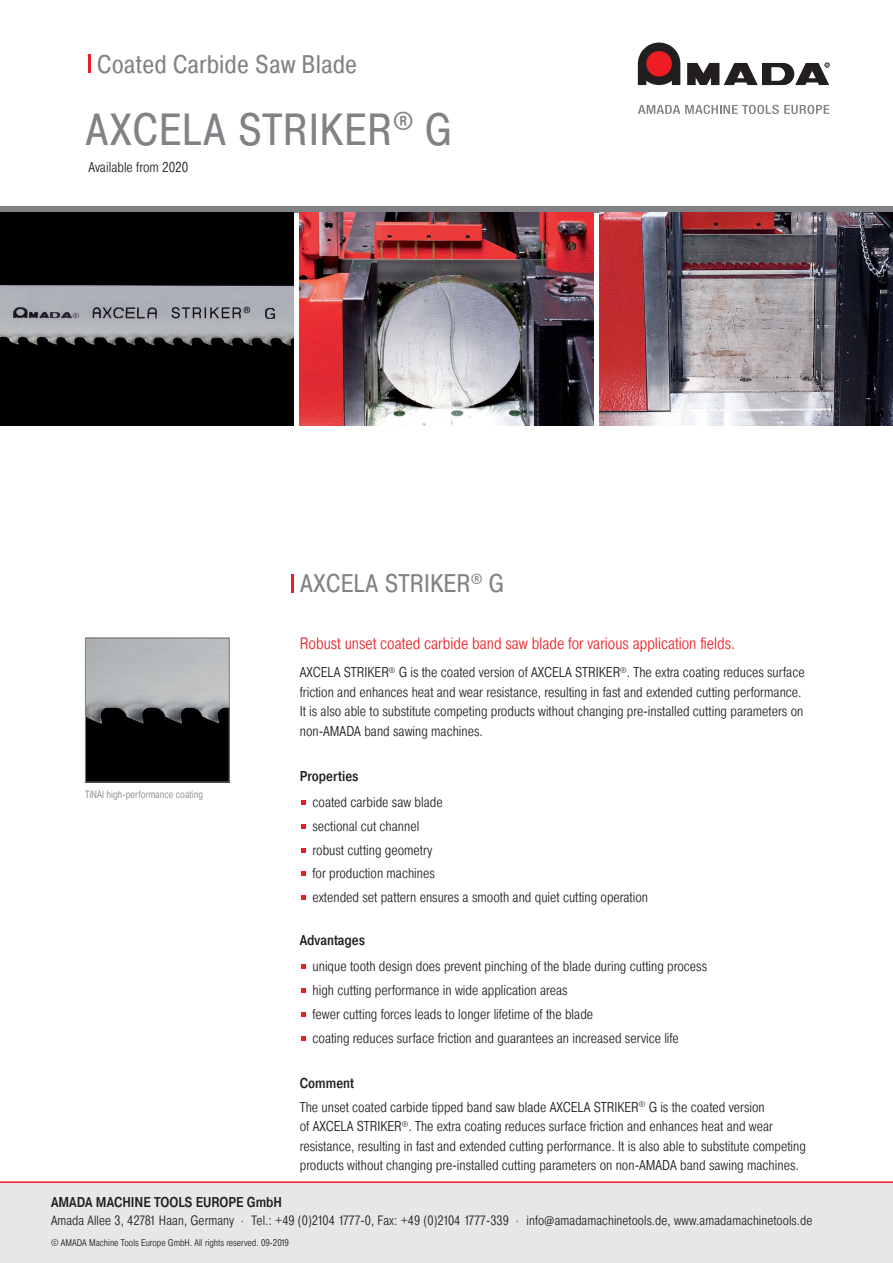
<style>
.page{position:relative;width:893px;height:1263px;background:#fff}
.page>*{position:absolute;margin:0;border:0;box-sizing:border-box;transform-origin:0 0}
.t1{font:45px "Pragmatica Cond";letter-spacing:.01em;color:#808285}
.t2{font:25.5px "Pragmatica Cond";color:#808285}
.t3{font:300 16.5px "Pragmatica Cond";color:#ee1d23}
.t4{font:300 14.25px/23.7px "Pragmatica Cond";color:#231f20}
.t5{font:500 14.25px "Pragmatica Cond";color:#231f20}
.t6{font:300 13.5px "Pragmatica Cond";letter-spacing:.005em;color:#231f20}
.t7{font:300 10.5px "Pragmatica Cond";color:#808285}
.t8{font:300 9.75px "Pragmatica Cond";color:#231f20}
.s1{font-weight:500}
</style>
<div class="page">
<div style="left:0;top:206px;width:893px;height:7px;background:#808285"></div>
<img style="left:300px;top:213px;width:293px;height:212px">
<img style="left:600px;top:213px;width:293px;height:212px">
<img style="left:87px;top:640px;width:141px;height:140px">
<div style="left:85px;top:638px;width:145px;height:144px;border:1px solid #808285"></div>
<img style="left:0;top:213px;width:293px;height:212px">
<hr style="left:88px;top:54px;width:3px;height:19px;background:#ee1d23">
<hr style="left:291px;top:574px;width:3px;height:18px;background:#ee1d23">
<svg style="left:302px;top:800px;width:4px;height:5px"></svg>
<svg style="left:302px;top:824px;width:4px;height:5px"></svg>
<svg style="left:302px;top:848px;width:4px;height:4px"></svg>
<svg style="left:302px;top:871px;width:4px;height:5px"></svg>
<svg style="left:302px;top:895px;width:4px;height:5px"></svg>
<svg style="left:302px;top:964px;width:4px;height:5px"></svg>
<svg style="left:302px;top:988px;width:4px;height:5px"></svg>
<svg style="left:302px;top:1012px;width:4px;height:4px"></svg>
<svg style="left:302px;top:1036px;width:4px;height:4px"></svg>
<svg style="left:638px;top:43px;width:42px;height:42px"></svg>
<svg style="left:687px;top:63px;width:142px;height:22px"></svg>
<svg style="left:638px;top:105px;width:191px;height:9px"></svg>
<div style="left:0;top:1182px;width:893px;height:81px;background:#e6e7e9"></div>
<hr style="left:0;top:1181px;width:893px;height:2px;background:#ee1d23">
<h2 class="t2" style="left:97px;top:48px;width:261px">Coated Carbide Saw Blade</h2>
<h1 class="t1" style="left:85px;top:101px;width:369px">AXCELA STRIKER<sup>®</sup> G</h1>
<p class="t4" style="left:88px;top:155px;width:101px">Available from 2020</p>
<p class="t7" style="left:85px;top:788px;width:120px">TiNAl high-performance coating</p>
<h2 class="t2" style="left:300px;top:568px;width:206px">AXCELA STRIKER<sup>®</sup> G</h2>
<p class="t3" style="left:300px;top:634px;width:437px">Robust unset coated carbide band saw blade for various application fields.</p>
<p class="t4" style="left:300px;top:663px;width:506px;line-height:19.5px">AXCELA STRIKER<sup>®</sup> G is the coated version of AXCELA STRIKER<sup>®</sup>. The extra coating reduces surface friction and enhances heat and wear resistance, resulting in fast and extended cutting performance.<br>It is also able to substitute competing products without changing pre-installed cutting parameters on non-AMADA band sawing machines.</p>
<p class="t5" style="left:300px;top:768px;width:60px">Properties</p>
<p class="t4" style="left:313px;top:791px;width:337px">coated carbide saw blade<br>sectional cut channel<br>robust cutting geometry<br>for production machines<br>extended set pattern ensures a smooth and quiet cutting operation</p>
<p class="t5" style="left:300px;top:932px;width:67px">Advantages</p>
<p class="t4" style="left:313px;top:955px;width:396px">unique tooth design does prevent pinching of the blade during cutting process high cutting performance in wide application areas<br>fewer cutting forces leads to longer lifetime of the blade<br>coating reduces surface friction and guarantees an increased service life</p>
<p class="t4" style="left:300px;top:1071px;width:466px"><span class="s1">Comment<br></span>The unset coated carbide tipped band saw blade AXCELA STRIKER<sup>®</sup> G is the coated version</p>
<p class="t4" style="left:300px;top:1117px;width:508px;line-height:19.5px">of AXCELA STRIKER<sup>®</sup>. The extra coating reduces surface friction and enhances heat and wear resistance, resulting in fast and extended cutting performance. It is also able to substitute competing products without changing pre-installed cutting parameters on non-AMADA band sawing machines.</p>
<p class="t5" style="left:51px;top:1194px;width:233px">AMADA MACHINE TOOLS EUROPE GmbH</p>
<p class="t6" style="left:51px;top:1212px;width:763px">Amada Allee 3, 42781 Haan, Germany · Tel.: +49 (0)2104 1777-0, Fax: +49 (0)2104 1777-339 · info@amadamachinetools.de, www.amadamachinetools.de</p>
<p class="t8" style="left:51px;top:1237px;width:240px">© AMADA Machine Tools Europe GmbH. All rights reserved. 09-2019</p>
</div>
